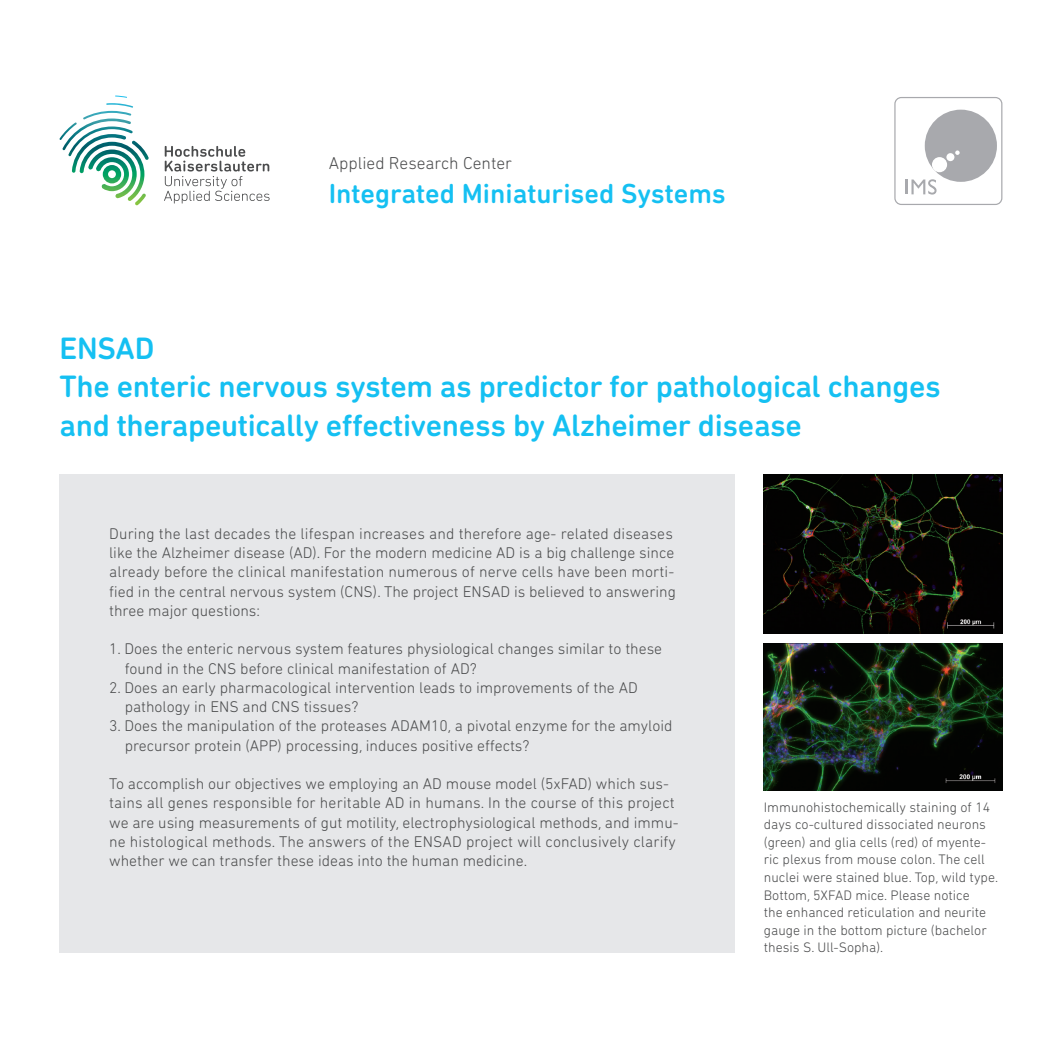
<style>
.page{position:relative;width:1062px;height:1062px;background:#fff}
.page>*{position:absolute;margin:0;border:0;box-sizing:border-box;transform-origin:0 0}
.t1{font:500 31.5px/38.5px "DIN Next Rounded LT Pro";letter-spacing:-.01em;color:#15c0f2}
.t2{font:500 28px "DIN Next Rounded LT Pro";color:#15c0f2}
.t3{font:300 17.5px "DIN Next Rounded LT Pro";color:#4b4c4d}
.t4{font:300 15.75px/19.2px "DIN Next Rounded LT Pro";color:#4b4c4d}
.t5{font:300 14px/17.5px "DIN Next Rounded LT Pro";color:#4b4c4d}
</style>
<div class="page">
<div style="left:60px;top:474px;width:674px;height:478px;background:#e6e7e9"></div>
<img style="left:764px;top:474px;width:238px;height:159px">
<img style="left:764px;top:644px;width:238px;height:146px">
<svg style="left:59px;top:95px;width:90px;height:106px"></svg>
<svg style="left:164px;top:146px;width:105px;height:57px"></svg>
<div style="left:894px;top:97px;width:108px;height:108px;border:1px solid #a8a9ad;border-radius:6px"></div>
<hr style="left:905px;top:179px;width:3px;height:15px;background:#a8a9ad">
<svg style="left:911px;top:179px;width:25px;height:16px"></svg>
<div style="left:924px;top:110px;width:73px;height:72px;background:#a8a9ad;border-radius:50%"></div>
<div style="left:932px;top:157px;width:15px;height:15px;background:#fff;border-radius:50%"></div>
<div style="left:946px;top:153px;width:8px;height:8px;background:#fff;border-radius:50%"></div>
<svg style="left:955px;top:150px;width:4px;height:5px"></svg>
<p class="t3" style="left:329px;top:153px;width:185px">Applied Research Center</p>
<h2 class="t2" style="left:329px;top:177px;width:398px">Integrated Miniaturised Systems</h2>
<h1 class="t1" style="left:60px;top:328px;width:882px">ENSAD<br>The enteric nervous system as predictor for pathological changes and therapeutically effectiveness by Alzheimer disease</h1>
<p class="t4" style="left:109px;top:524px;width:568px">During the last decades the lifespan increases and therefore age- related diseases like the Alzheimer disease (AD). For the modern medicine AD is a big challenge since already before the clinical manifestation numerous of nerve cells have been morti&shy;fied in the central nervous system (CNS). The project ENSAD is believed to answering three major questions:</p>
<p class="t4" style="left:125px;top:639px;width:539px;text-indent:-15px">1. Does the enteric nervous system features physiological changes similar to these found in the CNS before clinical manifestation of AD?</p>
<p class="t4" style="left:125px;top:677px;width:515px;text-indent:-15px">2. Does an early pharmacological intervention leads to improvements of the AD pathology in ENS and CNS tissues?</p>
<p class="t4" style="left:125px;top:716px;width:549px;text-indent:-15px">3. Does the manipulation of the proteases ADAM10, a pivotal enzyme for the amyloid precursor protein (APP) processing, induces positive effects?</p>
<p class="t4" style="left:109px;top:774px;width:571px">To accomplish our objectives we employing an AD mouse model (5xFAD) which sus&shy;tains all genes responsible for heritable AD in humans. In the course of this project we are using measurements of gut motility, electrophysiological methods, and immu&shy;ne histological methods. The answers of the ENSAD project will conclusively clarify whether we can transfer these ideas into the human medicine.</p>
<p class="t5" style="left:764px;top:798px;width:236px">Immunohistochemically staining of 14 days co-cultured dissociated neurons (green) and glia cells (red) of myente&shy;ric plexus from mouse colon. The cell nuclei were stained blue. Top, wild type.<br>Bottom, 5XFAD mice. Please notice<br>the enhanced reticulation and neurite gauge in the bottom picture (bachelor thesis S. Ull-Sopha).</p>
</div>
